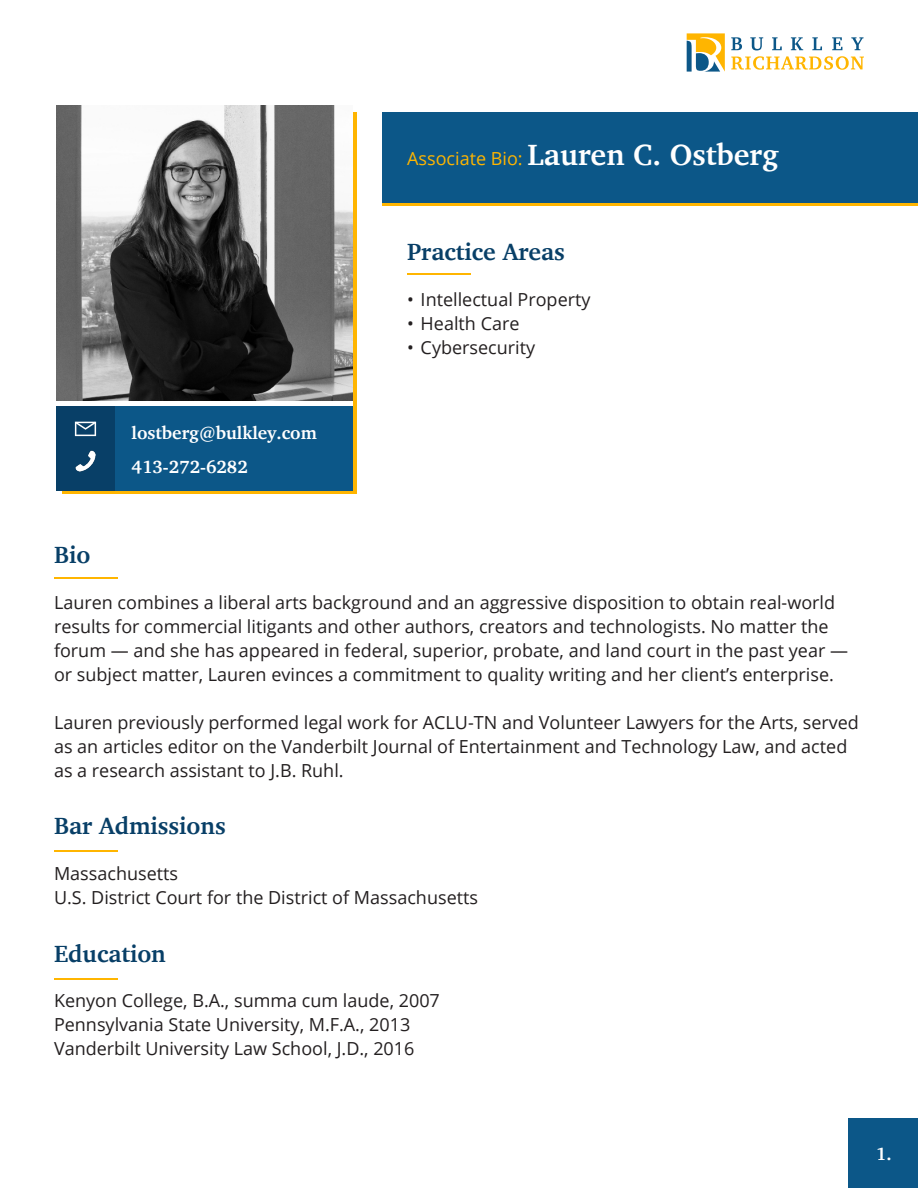
<style>
.page{position:relative;width:918px;height:1188px;background:#fff}
.page>*{position:absolute;margin:0;border:0;box-sizing:border-box;transform-origin:0 0}
.t1{font:700 30px "Charter";color:#fff}
.t2{font:700 24px "Charter";color:#083f67}
.t3{font:18px/24px "Open Sans";color:#231f20}
.t4{font:700 18px "Charter";color:#fff}
.s1{font-family:"Open Sans";font-weight:400;font-size:18px;color:#ffb500}
</style>
<div class="page">
<div style="left:62px;top:112px;width:295px;height:382px;background:#ffb500"></div>
<img style="left:56px;top:106px;width:297px;height:295px">
<div style="left:56px;top:404px;width:297px;height:87px;background:#0c5788"></div>
<div style="left:56px;top:406px;width:59px;height:85px;background:#083f67"></div>
<div style="left:54px;top:401px;width:299px;height:5px;background:#fff"></div>
<div style="left:383px;top:112px;width:535px;height:91px;background:#0c5788"></div>
<hr style="left:383px;top:203px;width:535px;height:2px;background:#ffb500">
<hr style="left:54px;top:577px;width:63px;height:2px;background:#ffb500">
<hr style="left:54px;top:850px;width:63px;height:2px;background:#ffb500">
<hr style="left:54px;top:978px;width:63px;height:2px;background:#ffb500">
<div style="left:849px;top:1119px;width:69px;height:69px;background:#0c5788"></div>
<svg style="left:75px;top:422px;width:21px;height:14px"></svg>
<img style="left:75px;top:450px;width:21px;height:22px">
<svg style="left:731px;top:37px;width:11px;height:13px"></svg>
<svg style="left:750px;top:37px;width:13px;height:13px"></svg>
<svg style="left:772px;top:37px;width:10px;height:13px"></svg>
<svg style="left:791px;top:37px;width:12px;height:13px"></svg>
<svg style="left:812px;top:37px;width:10px;height:13px"></svg>
<svg style="left:832px;top:37px;width:10px;height:13px"></svg>
<svg style="left:851px;top:37px;width:13px;height:13px"></svg>
<svg style="left:731px;top:56px;width:133px;height:14px"></svg>
<svg style="left:687px;top:33px;width:38px;height:39px"></svg>
<hr style="left:407px;top:273px;width:63px;height:2px;background:#ffb500">
<p class="t1" style="left:407px;top:136px;width:373px"><span class="s1">Associate Bio:</span> Lauren C. Ostberg</p>
<p class="t4" style="left:132px;top:422px;width:187px">lostberg@bulkley.com</p>
<p class="t4" style="left:132px;top:455px;width:118px">413-272-6282</p>
<p class="t2" style="left:407px;top:237px;width:159px">Practice Areas</p>
<p class="t3" style="left:407px;top:287px;width:185px">• Intellectual Property</p>
<p class="t3" style="left:407px;top:311px;width:114px">• Health Care</p>
<p class="t3" style="left:407px;top:335px;width:130px">• Cybersecurity</p>
<p class="t2" style="left:54px;top:540px;width:38px">Bio</p>
<p class="t3" style="left:54px;top:590px;width:796px">Lauren combines a liberal arts background and an aggressive disposition to obtain real-world results for commercial litigants and other authors, creators and technologists. No matter the forum — and she has appeared in federal, superior, probate, and land court in the past year — or subject matter, Lauren evinces a commitment to quality writing and her client’s enterprise.</p>
<p class="t3" style="left:54px;top:710px;width:806px">Lauren previously performed legal work for ACLU-TN and Volunteer Lawyers for the Arts, served as an articles editor on the Vanderbilt Journal of Entertainment and Technology Law, and acted as a research assistant to J.B. Ruhl.</p>
<p class="t2" style="left:54px;top:811px;width:173px">Bar Admissions</p>
<p class="t3" style="left:54px;top:861px;width:126px">Massachusetts</p>
<p class="t3" style="left:54px;top:885px;width:426px">U.S. District Court for the District of Massachusetts</p>
<p class="t2" style="left:54px;top:938px;width:113px">Education</p>
<p class="t3" style="left:54px;top:988px;width:387px">Kenyon College, B.A., summa cum laude, 2007</p>
<p class="t3" style="left:54px;top:1012px;width:358px">Pennsylvania State University, M.F.A., 2013</p>
<p class="t3" style="left:54px;top:1036px;width:362px">Vanderbilt University Law School, J.D., 2016</p>
<p class="t4" style="left:876px;top:1143px;width:17px">1.</p>
</div>
